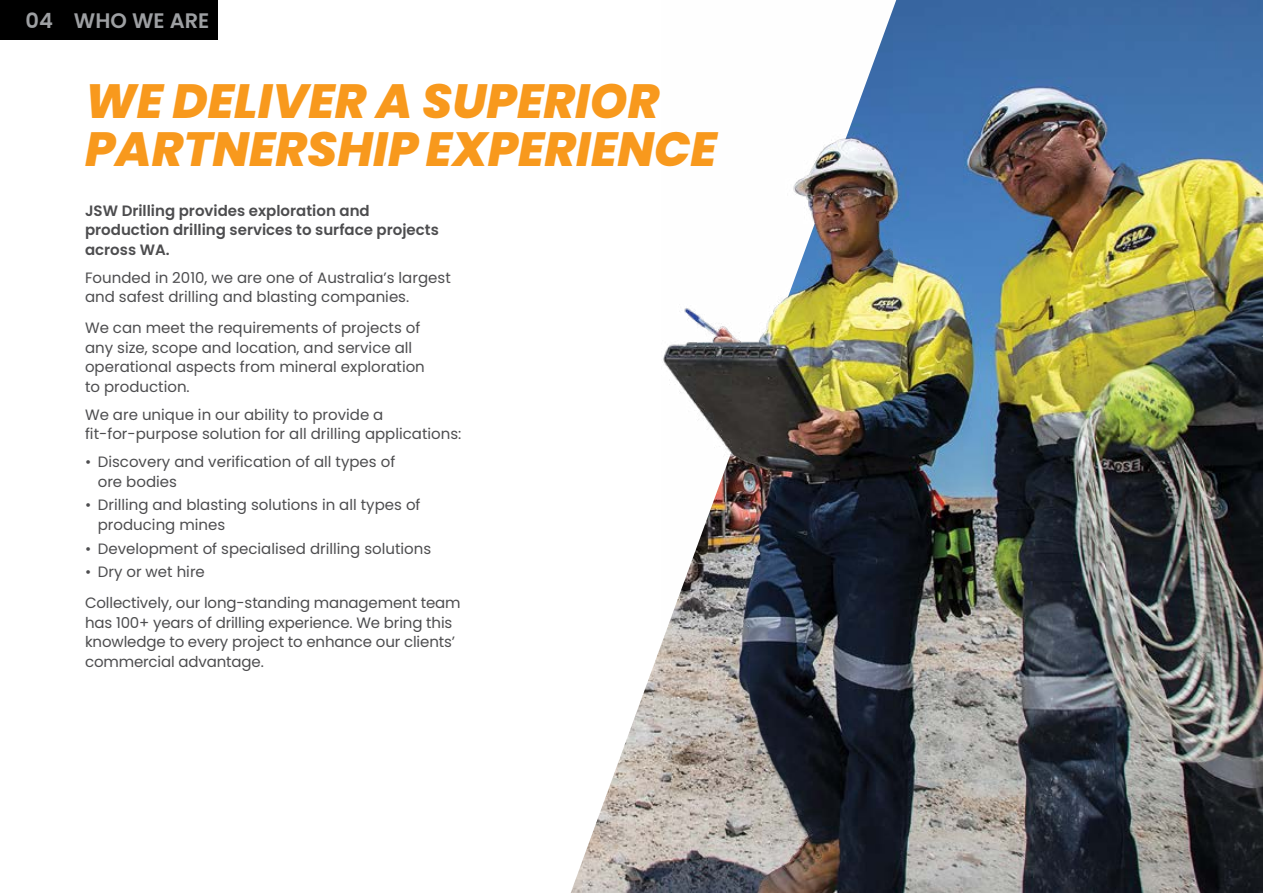
<style>
.page{position:relative;width:1263px;height:893px;background:#fff}
.page>*{position:absolute;margin:0;border:0;box-sizing:border-box;transform-origin:0 0}
.t1{font:italic 800 48px/48px "Poppins";color:#f8991d}
.t2{font:600 21px "Poppins";color:#9d9fa2}
.t3{font:15px/19.5px "Poppins";color:#4d4d4f}
.t4{font:600 15px/19.5px "Poppins";color:#4d4d4f}
</style>
<div class="page">
<img style="left:571px;top:643px;width:91px;height:250px">
<div style="left:0;top:0;width:218px;height:39px;background:#000"></div>
<img style="left:662px;top:0;width:601px;height:893px">
<img style="left:894px;top:26px;width:369px;height:867px">
<h2 class="t2" style="left:26px;top:8px;width:185px">04 WHO WE ARE</h2>
<h1 class="t1" style="left:85px;top:77px;width:633px">WE DELIVER A SUPERIOR<br>PARTNERSHIP EXPERIENCE</h1>
<p class="t4" style="left:85px;top:201px;width:355px">JSW Drilling provides exploration and production drilling services to surface projects across WA.</p>
<p class="t3" style="left:85px;top:268px;width:367px">Founded in 2010, we are one of Australia’s largest and safest drilling and blasting companies.</p>
<p class="t3" style="left:85px;top:318px;width:341px">We can meet the requirements of projects of any size, scope and location, and service all operational aspects from mineral exploration to production.</p>
<p class="t3" style="left:85px;top:405px;width:378px">We are unique in our ability to provide a fit-for-purpose solution for all drilling applications:</p>
<p class="t3" style="left:98px;top:452px;width:299px;text-indent:-13px">• Discovery and verification of all types of ore bodies</p>
<p class="t3" style="left:98px;top:495px;width:324px;text-indent:-13px">• Drilling and blasting solutions in all types of producing mines</p>
<p class="t3" style="left:85px;top:539px;width:348px">• Development of specialised drilling solutions</p>
<p class="t3" style="left:85px;top:557px;width:377px;line-height:30.8px">• Dry or wet hire<br>Collectively, our long-standing management team</p>
<p class="t3" style="left:85px;top:613px;width:371px">has 100+ years of drilling experience. We bring this knowledge to every project to enhance our clients’ commercial advantage.</p>
</div>
